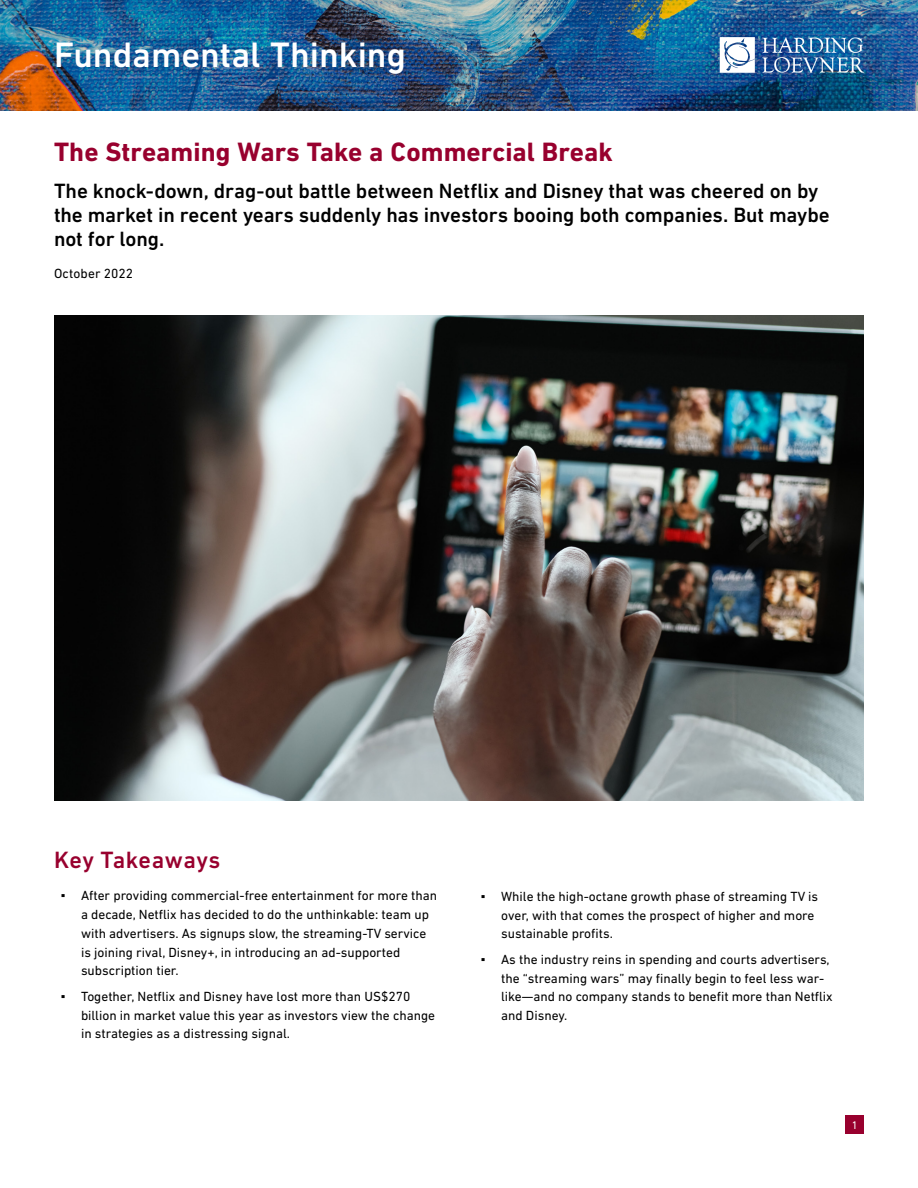
<style>
.page{position:relative;width:918px;height:1188px;background:#fff}
.page>*{position:absolute;margin:0;border:0;box-sizing:border-box;transform-origin:0 0}
.t1{font:500 36px "DIN Next LT Pro";color:#fff}
.t2{font:700 27px "DIN Next LT Pro";letter-spacing:.005em;color:#98002e}
.t3{font:500 24px "DIN Next LT Pro";letter-spacing:.02em;color:#98002e}
.t4{font:500 21px/24px "DIN Next LT Pro";letter-spacing:-.005em;color:#000}
.t5{font:13.5px/18.8px "DIN Next LT Pro";color:#000}
.t6{font:11.25px "DIN Next LT Pro";color:#fff}
.s1{font-family:"Times New Roman"}
</style>
<div class="page">
<img style="left:0;top:0;width:918px;height:110px">
<svg style="left:720px;top:37px;width:35px;height:36px"></svg>
<img style="left:762px;top:37px;width:102px;height:36px">
<div style="left:846px;top:1116px;width:18px;height:18px;background:#98002e"></div>
<img style="left:54px;top:315px;width:810px;height:486px">
<h1 class="t1" style="left:54px;top:34px;width:354px">Fundamental Thinking</h1>
<h2 class="t2" style="left:54px;top:136px;width:560px">The Streaming Wars Take a Commercial Break</h2>
<h3 class="t4" style="left:54px;top:179px;width:777px">The knock-down, drag-out battle between Netflix and Disney that was cheered on by the market in recent years suddenly has investors booing both companies. But maybe not for long.</h3>
<p class="t5" style="left:54px;top:263px;width:80px">October 2022</p>
<h3 class="t3" style="left:54px;top:846px;width:168px">Key Takeaways</h3>
<p class="t5" style="left:81px;top:886px;width:358px;text-indent:-20px"><span class="s1">▪</span> After providing commercial-free entertainment for more than a decade, Netflix has decided to do the unthinkable: team up with advertisers. As signups slow, the streaming-TV service is joining rival, Disney+, in introducing an ad-supported subscription tier.</p>
<p class="t5" style="left:81px;top:987px;width:356px;text-indent:-20px"><span class="s1">▪</span> Together, Netflix and Disney have lost more than US$270 billion in market value this year as investors view the change in strategies as a distressing signal.</p>
<p class="t5" style="left:501px;top:887px;width:319px;text-indent:-20px"><span class="s1">▪</span> While the high-octane growth phase of streaming TV is over, with that comes the prospect of higher and more sustainable profits.</p>
<p class="t5" style="left:501px;top:950px;width:333px;text-indent:-20px"><span class="s1">▪</span> As the industry reins in spending and courts advertisers, the “streaming wars” may finally begin to feel less war&shy;like—and no company stands to benefit more than Netflix and Disney.</p>
<p class="t6" style="left:852px;top:1119px;width:8px">1</p>
</div>
